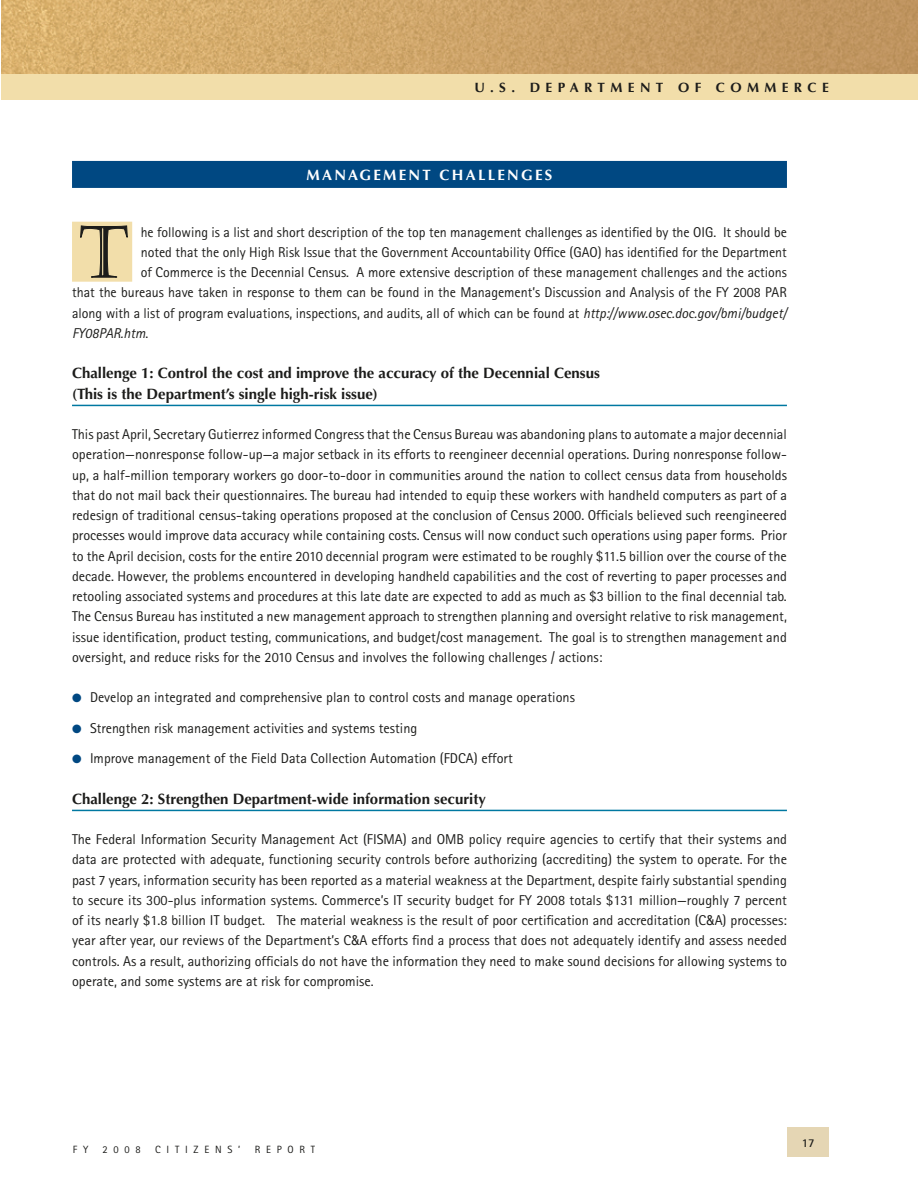
<style>
.page{position:relative;width:918px;height:1188px;background:#fff}
.page>*{position:absolute;margin:0;border:0;box-sizing:border-box;transform-origin:0 0}
.t1{font:70.95px "Castellar";color:#1c1c1a;scale:.96 1}
.t2{font:700 15px/20.2px "Optima";color:#1c1c1a}
.t3{font:700 15px "Optima";letter-spacing:.15em;color:#fff}
.t4{font:14.25px/20.2px "Rotis Sans Serif";color:#1c1c1a;text-align:justify}
.t5{font:14.25px "Rotis Sans Serif";color:#1c1c1a;scale:.96 1}
.t6{font:italic 14.25px "Rotis Sans Serif";color:#1c1c1a}
.t7{font:700 13.5px "Optima";letter-spacing:.4em;color:#1c1c1a}
.t8{font:700 12px "Rotis Sans Serif";color:#1c1c1a}
.t9{font:10.5px "Rotis Sans Serif";letter-spacing:.55em;color:#1c1c1a}
.s1{font-style:italic}
.s2{font-style:normal}
.s3{color:#004882}
.s4{font-family:"Univers";font-stretch:condensed;font-size:13.5px}
</style>
<div class="page">
<div style="left:1px;top:0;width:917px;height:76px;background:linear-gradient(to right,#deb672,#bd925f)"></div>
<div style="left:72px;top:161px;width:715px;height:27px;background:#004882"></div>
<div style="left:72px;top:222px;width:60px;height:60px;background:#f2deaa"></div>
<hr style="left:72px;top:405px;width:715px;height:1px;background:#0078a1">
<hr style="left:72px;top:810px;width:715px;height:1px;background:#0078a1">
<svg style="left:80px;top:225px;width:48px;height:53px"></svg>
<div style="left:788px;top:1127px;width:41px;height:29px;background:#e5d6b4"></div>
<div style="left:1px;top:74px;width:917px;height:26px;background:#f2deaa"></div>
<p class="t7" style="left:475px;top:80px;width:166px">U.S. Dep art ment</p>
<p class="t7" style="left:678px;top:80px;width:117px">o f Co mmerce</p>
<p class="t3" style="left:307px;top:167px;width:157px">MANAG EMENT CHALL</p>
<p class="t3" style="left:498px;top:167px;width:56px">ENGES</p>
<h1 class="t1" style="left:79px;top:215px;width:52px">T</h1>
<p class="t5" style="left:141px;top:223px;width:675px">he following is a list and short description of the top ten management challenges as identified by the OIG. It should be</p>
<p class="t4" style="left:141px;top:242px;width:648px">noted that the only High Risk Issue that the Government Accountability Office (GAO) has identified for the Department</p>
<p class="t4" style="left:141px;top:262px;width:648px">of Commerce is the Decennial Census. A more extensive description of these management challenges and the actions</p>
<p class="t4" style="left:72px;top:282px;width:716px">that the bureaus have taken in response to them can be found in the Management’s Discussion and Analysis of the FY 2008 PAR</p>
<p class="t4" style="left:72px;top:303px;width:716px">along with a list of program evaluations, inspections, and audits, all of which can be found at <span class="s1">http://www.osec.doc.gov/bmi/budget/</span></p>
<p class="t6" style="left:72px;top:325px;width:78px">FY08PAR.htm<span class="s2">.</span></p>
<p class="t2" style="left:72px;top:363px;width:529px">Challenge 1: Control the cost and improve the accuracy of the Decennial Census (This is the Department’s single high-risk issue)</p>
<p class="t4" style="left:72px;top:424px;width:717px">This past April, Secretary Gutierrez informed Congress that the Census Bureau was abandoning plans to automate a major decennial operation—nonresponse follow-up—a major setback in its efforts to reengineer decennial operations. During nonresponse follow&shy;up, a half-million temporary workers go door-to-door in communities around the nation to collect census data from households that do not mail back their questionnaires. The bureau had intended to equip these workers with handheld computers as part of a redesign of traditional census-taking operations proposed at the conclusion of Census 2000. Officials believed such reengineered processes would improve data accuracy while containing costs. Census will now conduct such operations using paper forms. Prior to the April decision, costs for the entire 2010 decennial program were estimated to be roughly $11.5 billion over the course of the decade. However, the problems encountered in developing handheld capabilities and the cost of reverting to paper processes and retooling associated systems and procedures at this late date are expected to add as much as $3 billion to the final decennial tab.<br>The Census Bureau has instituted a new management approach to strengthen planning and oversight relative to risk management, issue identification, product testing, communications, and budget/cost management. The goal is to strengthen management and oversight, and reduce risks for the 2010 Census and involves the following challenges / actions:</p>
<p class="t4" style="left:72px;top:687px;width:504px"><span class="s3">●</span> Develop an integrated and comprehensive plan to control costs and manage operations</p>
<p class="t4" style="left:72px;top:718px;width:347px"><span class="s3">●</span> Strengthen risk management activities and systems testing</p>
<p class="t4" style="left:72px;top:748px;width:442px"><span class="s3">●</span> Improve management of the Field Data Collection Automation (FDCA) effort</p>
<p class="t2" style="left:72px;top:789px;width:415px">Challenge 2: Strengthen Department-wide information security</p>
<p class="t4" style="left:72px;top:829px;width:717px">The Federal Information Security Management Act (FISMA) and OMB policy require agencies to certify that their systems and data are protected with adequate, functioning security controls before authorizing (accrediting) the system to operate. For the past 7 years, information security has been reported as a material weakness at the Department, despite fairly substantial spending to secure its 300-plus information systems. Commerce’s IT security budget for FY 2008 totals $131 million—roughly 7 percent of its nearly $1.8 billion IT budget. The material weakness is the result of poor certification and accreditation (C<span class="s4">&amp;</span>A) processes: year after year, our reviews of the Department’s C<span class="s4">&amp;</span>A efforts find a process that does not adequately identify and assess needed controls. As a result, authorizing officials do not have the information they need to make sound decisions for allowing systems to operate, and some systems are at risk for compromise.</p>
<p class="t9" style="left:73px;top:1143px;width:17px">F Y</p>
<p class="t9" style="left:103px;top:1143px;width:40px">2008</p>
<p class="t9" style="left:155px;top:1143px;width:87px">CITIZENS’</p>
<p class="t9" style="left:255px;top:1143px;width:62px">REPORT</p>
<p class="t8" style="left:802px;top:1135px;width:14px">17</p>
</div>
